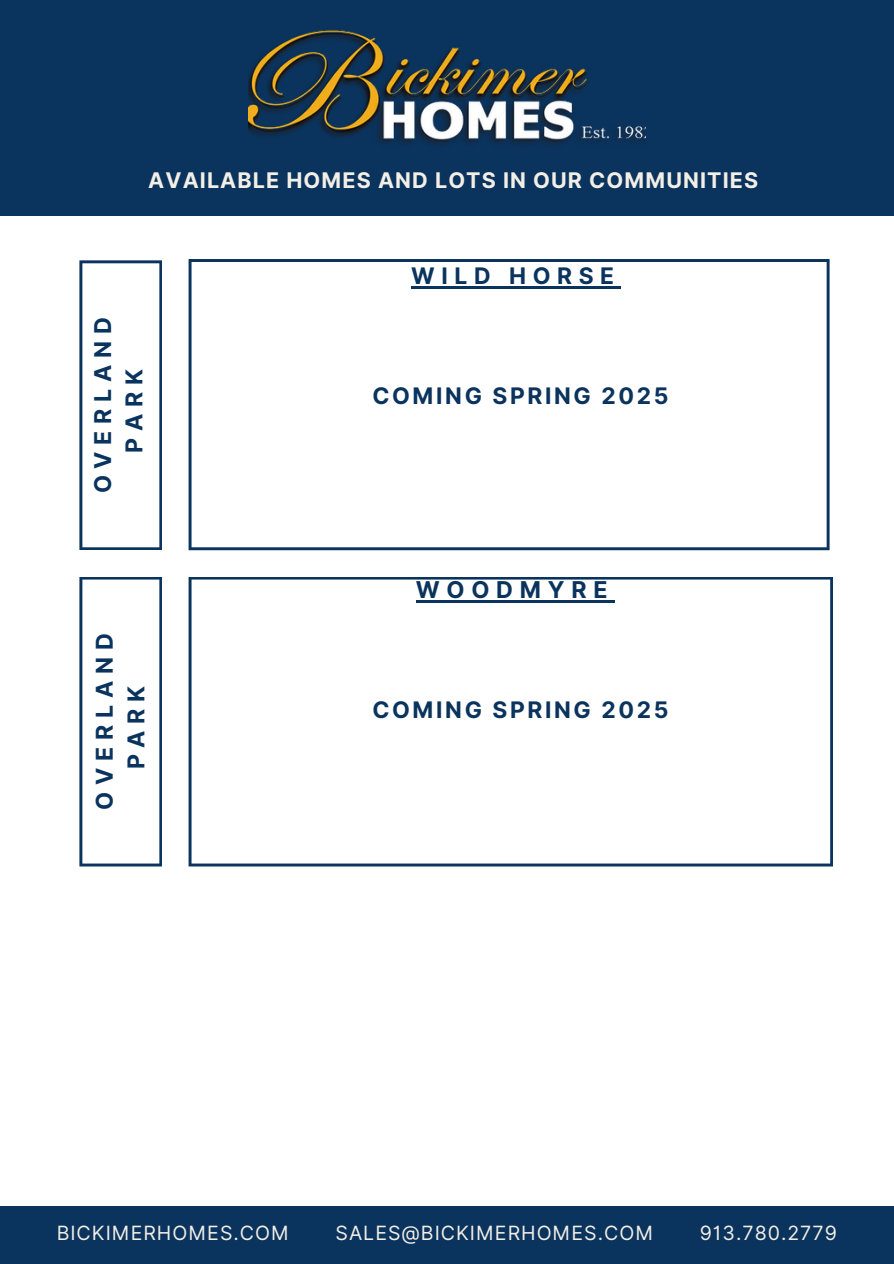
<style>
.page{position:relative;width:894px;height:1264px;background:#fff}
.page>*{position:absolute;margin:0;border:0;box-sizing:border-box;transform-origin:0 0}
.t1{font:700 23.1px/31.5px "Inter";letter-spacing:.29em;color:#0a335d;text-align:center}
.t2{font:700 22.8px "Inter";letter-spacing:.115em;color:#0a335d}
.t3{font:700 22.8px "Inter";letter-spacing:.29em;color:#0a335d}
.t4{font:700 21.6px "Inter";letter-spacing:.05em;color:#f3efe7}
.t5{font:19.65px "Inter";letter-spacing:.05em;color:#f3efe7}
</style>
<div class="page">
<div style="left:0;top:0;width:893px;height:216px;background:#0a335d"></div>
<img style="left:249px;top:30px;width:396px;height:115px">
<div style="left:0;top:1205px;width:893px;height:58px;background:#0a335d"></div>
<svg style="left:188px;top:259px;width:641px;height:291px"></svg>
<hr style="left:411px;top:286px;width:209px;height:2px;background:#0a335d">
<svg style="left:79px;top:260px;width:83px;height:290px"></svg>
<svg style="left:188px;top:577px;width:644px;height:289px"></svg>
<hr style="left:415px;top:600px;width:199px;height:2px;background:#0a335d">
<svg style="left:79px;top:577px;width:83px;height:289px"></svg>
<p class="t4" style="left:148px;top:167px;width:611px">AVAILABLE HOMES AND LOTS IN OUR COMMUNITIES</p>
<h1 class="t1" style="left:87px;top:493px;width:178px;rotate:-90deg">OVERLAND<br>PARK</h1>
<h1 class="t1" style="left:89px;top:809px;width:178px;rotate:-90deg">OVERLAND<br>PARK</h1>
<h1 class="t3" style="left:411px;top:262px;width:204px">WILD HORSE</h1>
<h1 class="t2" style="left:372px;top:382px;width:297px">COMING SPRING 2025</h1>
<h1 class="t1" style="left:415px;top:573px;width:193px">WOODMYRE</h1>
<h1 class="t2" style="left:372px;top:696px;width:297px">COMING SPRING 2025</h1>
<h1 class="t5" style="left:57px;top:1221px;width:234px">BICKIMERHOMES.COM</h1>
<h1 class="t5" style="left:335px;top:1221px;width:319px">SALES@BICKIMERHOMES.COM</h1>
<h1 class="t5" style="left:699px;top:1221px;width:139px">913.780.2779</h1>
</div>
